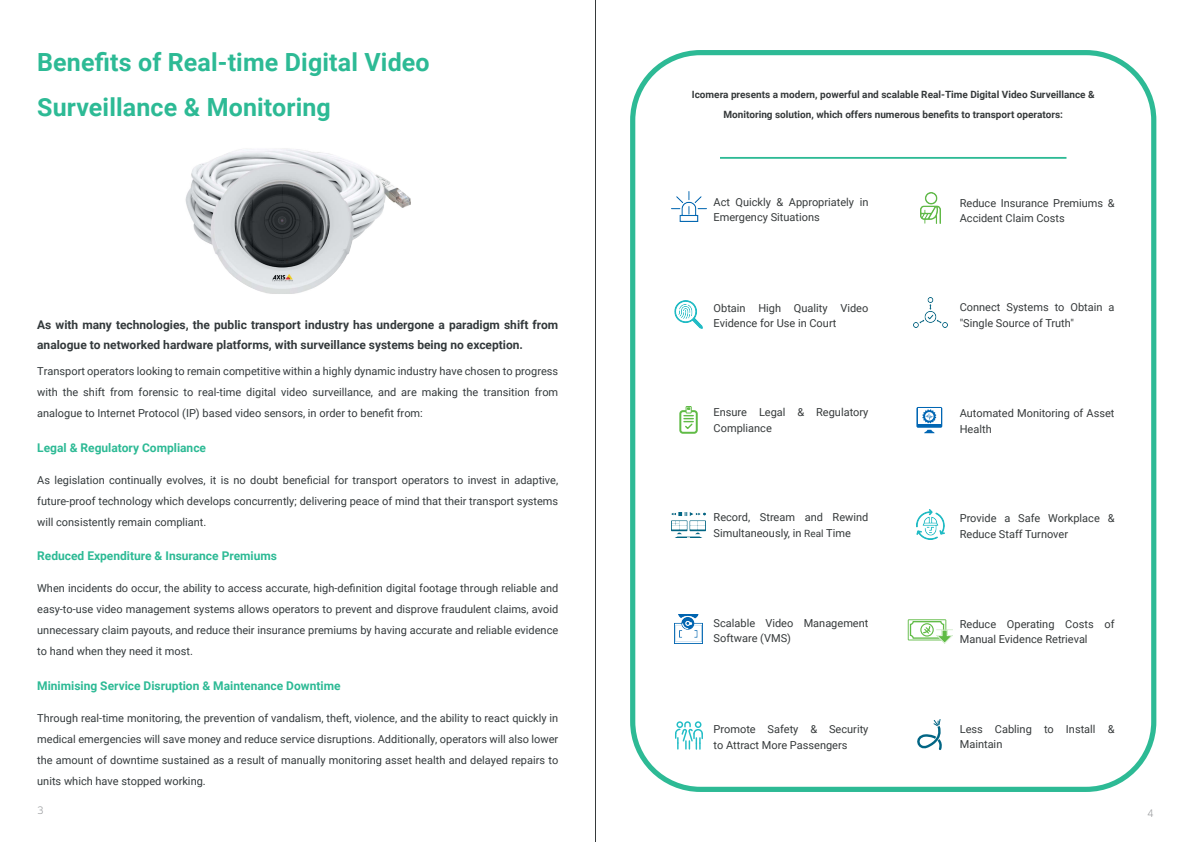
<style>
.page{position:relative;width:1191px;height:842px;background:#fff}
.page>*{position:absolute;margin:0;border:0;box-sizing:border-box;transform-origin:0 0}
.t1{font:700 25px/45px "Roboto";letter-spacing:.005em;color:#2dba95}
.t2{font:700 12px/20px "Roboto";color:#343a3c}
.t3{font:700 12px "Roboto";color:#2dba95}
.t4{font:11px/21px "Roboto";color:#343a3c;text-align:justify}
.t5{font:11px/15.7px "Roboto";color:#363a3b}
.t6{font:700 10px/20px "Roboto";color:#363a3b;text-align:center}
.t7{font:10px "Clan OT";color:#939598}
.s1{font-size:10px}
</style>
<div class="page">
<img style="left:185px;top:148px;width:226px;height:146px">
<div style="left:630px;top:50px;width:526px;height:742px;border:5px solid #2dba95;border-radius:68px"></div>
<img style="left:671px;top:513px;width:34px;height:24px">
<img style="left:675px;top:614px;width:27px;height:28px">
<img style="left:671px;top:191px;width:35px;height:31px">
<img style="left:674px;top:301px;width:28px;height:28px">
<svg style="left:675px;top:721px;width:28px;height:28px"></svg>
<div style="left:679px;top:410px;width:18px;height:24px;border:2px solid #60bb46;border-radius:3px"></div>
<svg style="left:683px;top:407px;width:11px;height:22px"></svg>
<img style="left:916px;top:509px;width:29px;height:31px">
<img style="left:920px;top:192px;width:20px;height:31px">
<svg style="left:907px;top:619px;width:46px;height:25px"></svg>
<img style="left:913px;top:297px;width:34px;height:30px">
<svg style="left:917px;top:719px;width:25px;height:31px"></svg>
<svg style="left:916px;top:407px;width:26px;height:26px"></svg>
<hr style="left:720px;top:157px;width:346px;height:2px;background:#2dba95">
<hr style="left:595px;top:0;width:1px;height:842px;background:#363a3b">
<h1 class="t1" style="left:37px;top:43px;width:394px">Benefits of Real-time Digital Video<br>Surveillance &amp; Monitoring</h1>
<p class="t2" style="left:37px;top:316px;width:522px">As with many technologies, the public transport industry has undergone a paradigm shift from analogue to networked hardware platforms, with surveillance systems being no exception.</p>
<p class="t4" style="left:37px;top:362px;width:522px">Transport operators looking to remain competitive within a highly dynamic industry have chosen to progress with the shift from forensic to real-time digital video surveillance, and are making the transition from analogue to Internet Protocol (IP) based video sensors, in order to benefit from:</p>
<p class="t3" style="left:37px;top:443px;width:170px">Legal &amp; Regulatory Compliance</p>
<p class="t4" style="left:37px;top:471px;width:522px">As legislation continually evolves, it is no doubt beneficial for transport operators to invest in adaptive, future-proof technology which develops concurrently; delivering peace of mind that their transport systems will consistently remain compliant.</p>
<p class="t3" style="left:37px;top:551px;width:241px">Reduced Expenditure &amp; Insurance Premiums</p>
<p class="t4" style="left:37px;top:579px;width:522px">When incidents do occur, the ability to access accurate, high-definition digital footage through reliable and easy-to-use video management systems allows operators to prevent and disprove fraudulent claims, avoid unnecessary claim payouts, and reduce their insurance premiums by having accurate and reliable evidence to hand when they need it most.</p>
<p class="t3" style="left:37px;top:681px;width:305px">Minimising Service Disruption &amp; Maintenance Downtime</p>
<p class="t4" style="left:37px;top:708px;width:522px">Through real-time monitoring, the prevention of vandalism, theft, violence, and the ability to react quickly in medical emergencies will save money and reduce service disruptions. Additionally, operators will also lower the amount of downtime sustained as a result of manually monitoring asset health and delayed repairs to units which have stopped working.</p>
<p class="t7" style="left:37px;top:806px;width:8px">3</p>
<p class="t6" style="left:692px;top:86px;width:404px">Icomera presents a modern, powerful and scalable Real-Time Digital Video Surveillance &amp;<br>Monitoring solution, which offers numerous benefits to transport operators:</p>
<p class="t5" style="left:713px;top:195px;width:156px">Act Quickly &amp; Appropriately in<br>Emergency Situations</p>
<p class="t5" style="left:959px;top:196px;width:156px">Reduce Insurance Premiums &amp;<br>Accident Claim Costs</p>
<p class="t5" style="left:713px;top:301px;width:156px">Obtain High Quality Video<br>Evidence for Use in Court</p>
<p class="t5" style="left:959px;top:300px;width:156px">Connect Systems to Obtain a "Single Source of Truth"</p>
<p class="t5" style="left:713px;top:405px;width:156px">Ensure Legal &amp; Regulatory<br>Compliance</p>
<p class="t5" style="left:959px;top:406px;width:156px">Automated Monitoring of Asset<br>Health</p>
<p class="t5" style="left:713px;top:511px;width:156px">Record, Stream and Rewind<br>Simultaneously, in <span class="s1">Real</span> Time</p>
<p class="t5" style="left:959px;top:512px;width:156px">Provide a Safe Workplace &amp;<br>Reduce Staff Turnover</p>
<p class="t5" style="left:713px;top:616px;width:156px">Scalable Video Management<br>Software (VMS)</p>
<p class="t5" style="left:959px;top:617px;width:156px">Reduce Operating Costs of<br>Manual Evidence Retrieval</p>
<p class="t5" style="left:713px;top:722px;width:156px">Promote Safety &amp; Security to Attract More Passengers</p>
<p class="t5" style="left:959px;top:722px;width:156px">Less Cabling to Install &amp;<br>Maintain</p>
<p class="t7" style="left:1147px;top:809px;width:8px">4</p>
</div>
